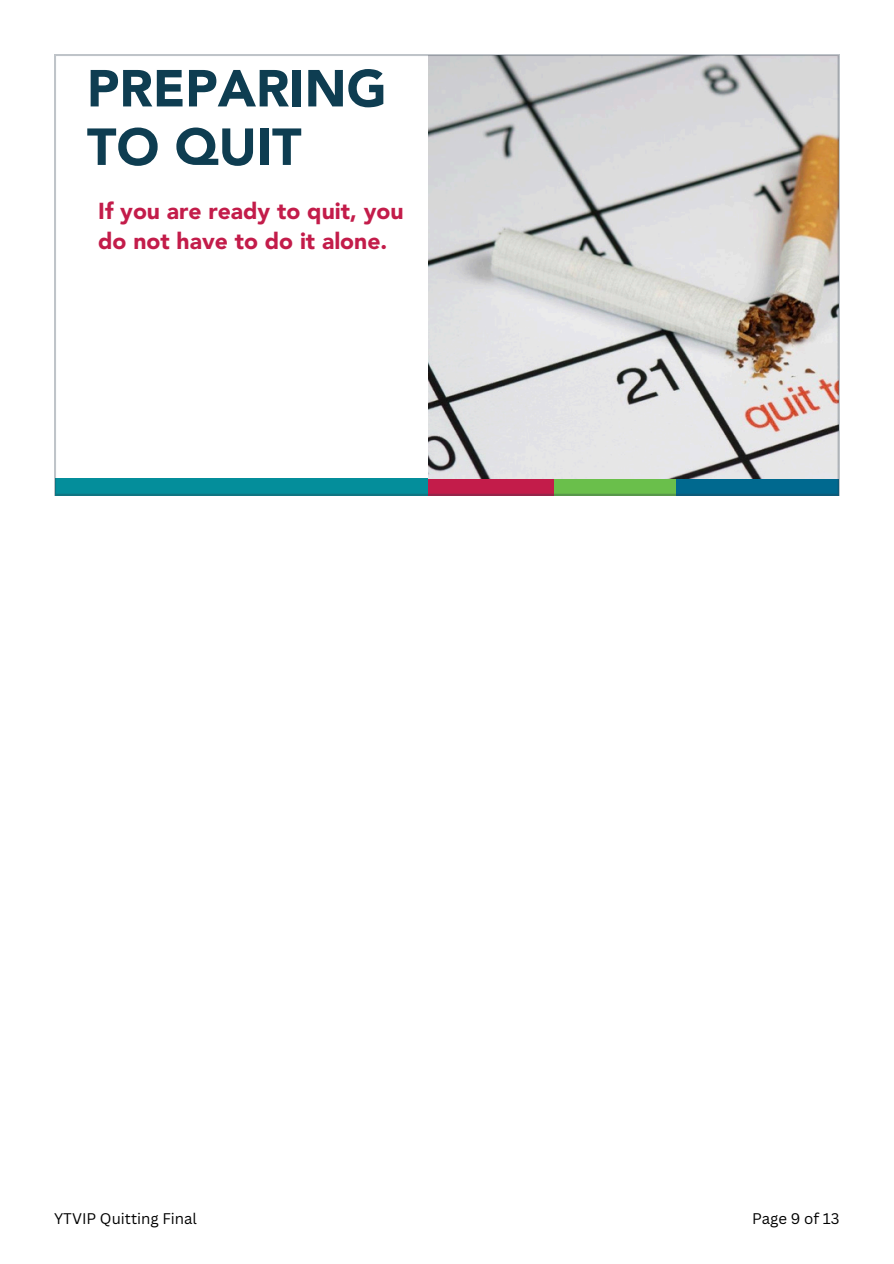
<style>
.page{position:relative;width:894px;height:1264px;background:#fff}
.page>*{position:absolute;margin:0;border:0;box-sizing:border-box;transform-origin:0 0}
.t1{font:900 51.45px/58.5px "Avenir LT Std";color:#0e3d51}
.t2{font:900 22.95px/29.4px "Avenir LT Std";color:#c31c4a}
.t3{font:15px "Canva Sans";color:#000}
</style>
<div class="page">
<svg style="left:54px;top:54px;width:785px;height:441px"></svg>
<p class="t1" style="left:87px;top:64px;width:301px">PREPARING<br>TO QUIT</p>
<p class="t2" style="left:98px;top:199px;width:307px">If you are ready to quit, you do not have to do it alone.</p>
<p class="t3" style="left:54px;top:1207px;width:144px">YTVIP Quitting Final</p>
<p class="t3" style="left:752px;top:1207px;width:89px">Page 9 of 13</p>
</div>
